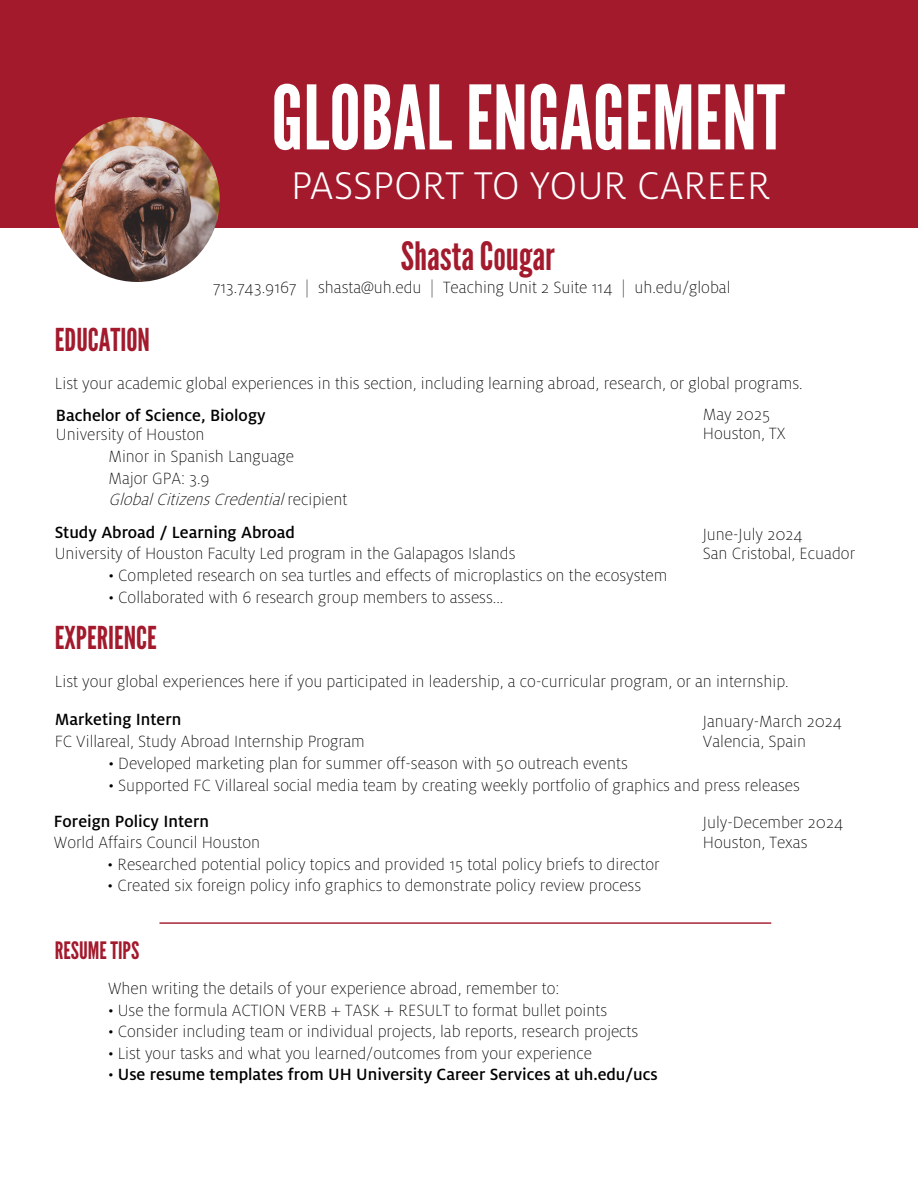
<style>
.page{position:relative;width:918px;height:1188px;background:#fff}
.page>*{position:absolute;margin:0;border:0;box-sizing:border-box;transform-origin:0 0}
.t1{font:88.5px "League Gothic";color:#fff}
.t2{font:300 42.75px "Milo OT";color:#fff}
.t3{font:39px "League Gothic";color:#a31a2d}
.t4{font:31.5px "League Gothic";color:#a31a2d}
.t5{font:24px "League Gothic";color:#a31a2d}
.t6{font:300 expanded 18px/21.6px "Milo OT";color:#000}
.t7{font:500 18px "Milo OT";color:#000}
.s1{font-style:italic}
.s2{font-weight:300;font-stretch:expanded}
</style>
<div class="page">
<div style="left:0;top:0;width:918px;height:228px;background:#a31a2d"></div>
<img style="left:55px;top:117px;width:165px;height:165px;border-radius:82px">
<hr style="left:159px;top:923px;width:612px;height:1px;background:#a31a2d">
<h1 class="t1" style="left:271px;top:65px;width:515px">GLOBAL ENGAGEMENT</h1>
<h2 class="t2" style="left:291px;top:163px;width:481px">PASSPORT TO YOUR CAREER</h2>
<h3 class="t3" style="left:401px;top:233px;width:155px">Shasta Cougar</h3>
<p class="t6" style="left:213px;top:277px;width:519px">713.743.9167 | shasta@uh.edu | Teaching Unit 2 Suite 114 | uh.edu/global</p>
<h3 class="t4" style="left:55px;top:321px;width:97px">EDUCATION</h3>
<p class="t6" style="left:55px;top:373px;width:749px">List your academic global experiences in this section, including learning abroad, research, or global programs.</p>
<p class="t6" style="left:703px;top:423px;width:84px">Houston, TX</p>
<p class="t6" style="left:108px;top:446px;width:240px">Minor in Spanish Language<br>Major GPA: 3.9<br><span class="s1">GlobalCitizensCredential</span>r e c i p i e n t</p>
<p class="t7" style="left:55px;top:522px;width:242px">Study Abroad / Learning Abroad</p>
<p class="t6" style="left:55px;top:543px;width:462px">University of Houston Faculty Led program in the Galapagos Islands</p>
<p class="t7" style="left:56px;top:405px;width:211px">Bachelor of Science, Biology</p>
<p class="t6" style="left:56px;top:424px;width:150px">University of Houston</p>
<p class="t6" style="left:703px;top:404px;width:69px">May 2025</p>
<p class="t6" style="left:703px;top:525px;width:154px;line-height:19.2px">June-July 2024<br>San Cristobal, Ecuador</p>
<p class="t6" style="left:108px;top:565px;width:560px">• Completed research on sea turtles and effects of microplastics on the ecosystem</p>
<p class="t6" style="left:108px;top:587px;width:397px">• Collaborated with 6 research group members to assess...</p>
<h3 class="t4" style="left:55px;top:619px;width:103px">EXPERIENCE</h3>
<p class="t6" style="left:55px;top:670px;width:735px">List your global experiences here if you participated in leadership, a co-curricular program, or an internship.</p>
<p class="t7" style="left:55px;top:709px;width:128px">Marketing Intern</p>
<p class="t6" style="left:55px;top:730px;width:312px">FC Villareal, Study Abroad Internship Program</p>
<p class="t6" style="left:703px;top:712px;width:141px;line-height:20px">January-March 2024<br>Valencia, Spain</p>
<p class="t6" style="left:108px;top:753px;width:521px">• Developed marketing plan for summer off-season with 50 outreach events</p>
<p class="t6" style="left:108px;top:775px;width:693px">• Supported FC Villareal social media team by creating weekly portfolio of graphics and press releases</p>
<p class="t7" style="left:54px;top:811px;width:157px">Foreign Policy Intern</p>
<p class="t6" style="left:54px;top:832px;width:208px">World Affairs Council Houston</p>
<p class="t6" style="left:108px;top:854px;width:553px">• Researched potential policy topics and provided 15 total policy briefs to director</p>
<p class="t6" style="left:108px;top:875px;width:535px">• Created six foreign policy info graphics to demonstrate policy review process</p>
<h3 class="t5" style="left:55px;top:936px;width:86px">RESUME TIPS</h3>
<p class="t6" style="left:108px;top:978px;width:453px">When writing the details of your experience abroad, remember to:</p>
<p class="t6" style="left:108px;top:999px;width:501px">• Use the formula ACTION VERB + TASK + RESULT to format bullet points</p>
<p class="t6" style="left:108px;top:1021px;width:532px">• Consider including team or individual projects, lab reports, research projects</p>
<p class="t6" style="left:108px;top:1043px;width:486px">• List your tasks and what you learned/outcomes from your experience</p>
<p class="t7" style="left:108px;top:1065px;width:551px"><span class="s2">•</span> Use resume templates from UH University Career Services at uh.edu/ucs</p>
<p class="t6" style="left:703px;top:813px;width:142px;line-height:20px">July-December 2024<br>Houston, Texas</p>
</div>
